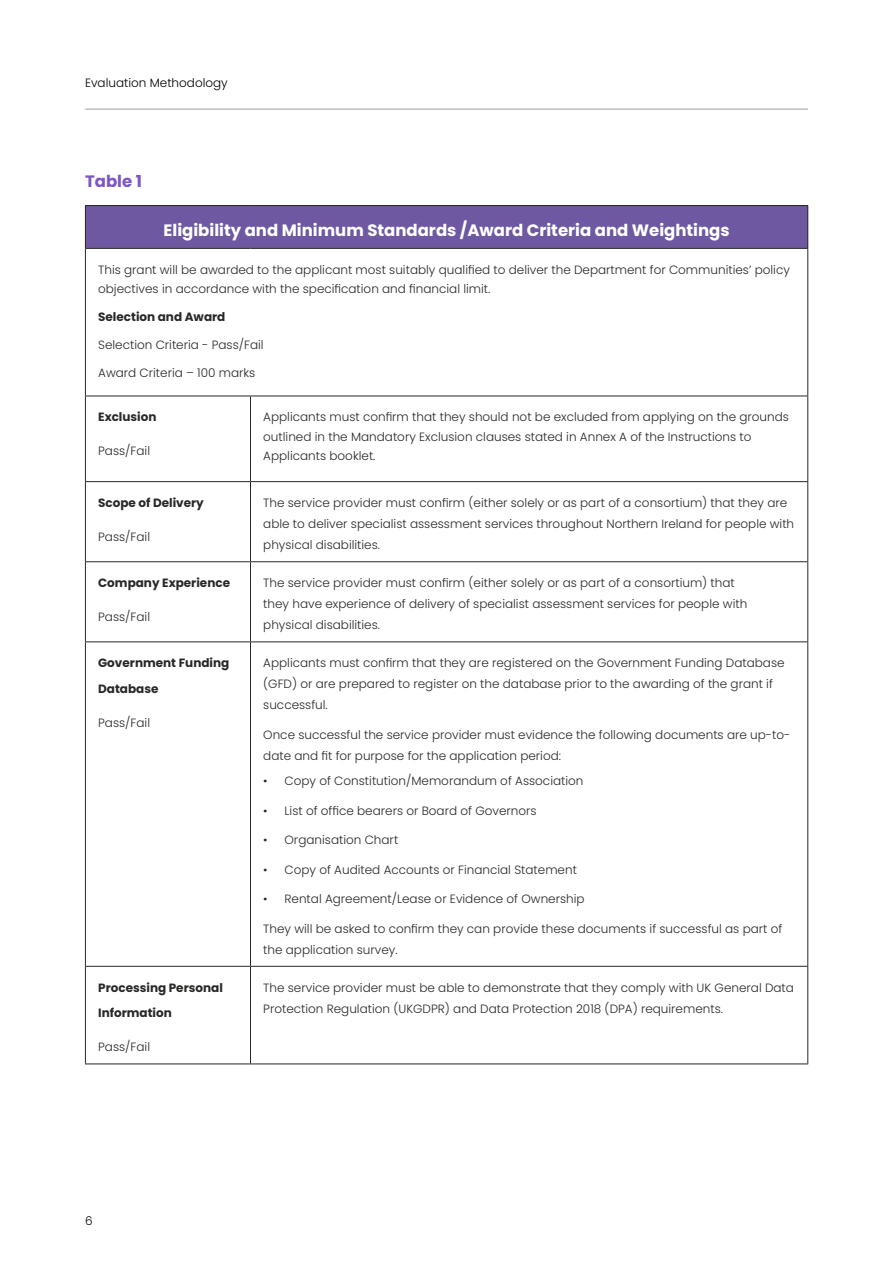
<style>
.page{position:relative;width:893px;height:1263px;background:#fff}
.page>*{position:absolute;margin:0;border:0;box-sizing:border-box;transform-origin:0 0}
.normal_copy{font:700 16.5px "Poppins";color:#fff}
.t1{font:700 16.5px "Poppins";color:#7c57c5}
.normal_copy-2{font:300 12px/21px "Poppins";color:#282827}
.normal_copy-3{font:700 12px/25.5px "Poppins";color:#282827}
.t2{font:300 12px "Poppins";color:#000}
</style>
<div class="page">
<hr style="left:85px;top:109px;width:722px;height:1px;background:#9d9d9c">
<div style="left:85px;top:206px;width:723px;height:42px;background:#6d58a1"></div>
<hr style="left:85px;top:205px;width:165px;height:1px;background:#282827">
<hr style="left:85px;top:206px;width:1px;height:42px;background:#282827">
<hr style="left:250px;top:205px;width:558px;height:1px;background:#282827">
<hr style="left:807px;top:206px;width:1px;height:42px;background:#282827">
<hr style="left:85px;top:248px;width:165px;height:1px;background:#282827">
<hr style="left:85px;top:249px;width:1px;height:147px;background:#282827">
<hr style="left:250px;top:248px;width:558px;height:1px;background:#282827">
<hr style="left:807px;top:249px;width:1px;height:147px;background:#282827">
<hr style="left:85px;top:396px;width:165px;height:1px;background:#282827">
<hr style="left:85px;top:396px;width:1px;height:85px;background:#282827">
<hr style="left:250px;top:396px;width:558px;height:1px;background:#282827">
<hr style="left:250px;top:396px;width:1px;height:85px;background:#282827">
<hr style="left:807px;top:396px;width:1px;height:85px;background:#282827">
<hr style="left:85px;top:481px;width:165px;height:1px;background:#282827">
<hr style="left:85px;top:482px;width:1px;height:79px;background:#282827">
<hr style="left:250px;top:481px;width:558px;height:1px;background:#282827">
<hr style="left:250px;top:482px;width:1px;height:79px;background:#282827">
<hr style="left:807px;top:482px;width:1px;height:79px;background:#282827">
<hr style="left:85px;top:561px;width:165px;height:1px;background:#282827">
<hr style="left:85px;top:562px;width:1px;height:79px;background:#282827">
<hr style="left:250px;top:561px;width:558px;height:1px;background:#282827">
<hr style="left:250px;top:562px;width:1px;height:79px;background:#282827">
<hr style="left:807px;top:562px;width:1px;height:79px;background:#282827">
<hr style="left:85px;top:641px;width:165px;height:1px;background:#282827">
<hr style="left:85px;top:642px;width:1px;height:324px;background:#282827">
<hr style="left:250px;top:641px;width:558px;height:1px;background:#282827">
<hr style="left:250px;top:642px;width:1px;height:324px;background:#282827">
<hr style="left:807px;top:642px;width:1px;height:324px;background:#282827">
<hr style="left:85px;top:966px;width:165px;height:1px;background:#282827">
<hr style="left:85px;top:967px;width:1px;height:96px;background:#282827">
<hr style="left:250px;top:966px;width:558px;height:1px;background:#282827">
<hr style="left:250px;top:967px;width:1px;height:96px;background:#282827">
<hr style="left:807px;top:967px;width:1px;height:96px;background:#282827">
<hr style="left:85px;top:1063px;width:165px;height:1px;background:#282827">
<hr style="left:250px;top:1063px;width:558px;height:1px;background:#282827">
<p class="t2" style="left:85px;top:76px;width:144px">Evaluation Methodology</p>
<h3 class="t1" style="left:85px;top:172px;width:58px">Table 1</h3>
<p class="normal_copy" style="left:164px;top:220px;width:568px">Eligibility and Minimum Standards /Award Criteria and Weightings</p>
<p class="normal_copy-2" style="left:98px;top:260px;width:693px;line-height:19.5px">This grant will be awarded to the applicant most suitably qualified to deliver the Department for Communities’ policy objectives in accordance with the specification and financial limit.</p>
<p class="normal_copy-3" style="left:98px;top:304px;width:129px">Selection and Award</p>
<p class="normal_copy-2" style="left:98px;top:335px;width:167px">Selection Criteria - Pass/Fail</p>
<p class="normal_copy-2" style="left:98px;top:363px;width:159px">Award Criteria – 100 marks</p>
<p class="normal_copy-3" style="left:98px;top:404px;width:60px">Exclusion</p>
<p class="normal_copy-2" style="left:98px;top:441px;width:53px">Pass/Fail</p>
<p class="normal_copy-2" style="left:263px;top:407px;width:527px;line-height:19.5px">Applicants must confirm that they should not be excluded from applying on the grounds outlined in the Mandatory Exclusion clauses stated in Annex A of the Instructions to<br>Applicants booklet.</p>
<p class="normal_copy-3" style="left:98px;top:490px;width:107px">Scope of Delivery</p>
<p class="normal_copy-2" style="left:98px;top:526px;width:53px">Pass/Fail</p>
<p class="normal_copy-3" style="left:98px;top:570px;width:133px">Company Experience</p>
<p class="normal_copy-2" style="left:98px;top:606px;width:53px">Pass/Fail</p>
<p class="normal_copy-3" style="left:98px;top:650px;width:133px">Government Funding<br>Database</p>
<p class="normal_copy-2" style="left:98px;top:712px;width:53px">Pass/Fail</p>
<p class="normal_copy-3" style="left:98px;top:975px;width:126px">Processing Personal<br>Information</p>
<p class="normal_copy-2" style="left:98px;top:1036px;width:53px">Pass/Fail</p>
<p class="normal_copy-2" style="left:263px;top:492px;width:532px">The service provider must confirm (either solely or as part of a consortium) that they are able to deliver specialist assessment services throughout Northern Ireland for people with physical disabilities.</p>
<p class="normal_copy-2" style="left:263px;top:572px;width:485px">The service provider must confirm (either solely or as part of a consortium) that they have experience of delivery of specialist assessment services for people with physical disabilities.</p>
<p class="normal_copy-2" style="left:263px;top:653px;width:523px">Applicants must confirm that they are registered on the Government Funding Database (GFD) or are prepared to register on the database prior to the awarding of the grant if successful.</p>
<p class="normal_copy-2" style="left:263px;top:724px;width:529px">Once successful the service provider must evidence the following documents are up-to&shy;date and fit for purpose for the application period:</p>
<p class="normal_copy-2" style="left:263px;top:770px;width:322px">• Copy of Constitution/Memorandum of Association</p>
<p class="normal_copy-2" style="left:263px;top:800px;width:275px">• List of office bearers or Board of Governors</p>
<p class="normal_copy-2" style="left:263px;top:829px;width:136px">• Organisation Chart</p>
<p class="normal_copy-2" style="left:263px;top:859px;width:315px">• Copy of Audited Accounts or Financial Statement</p>
<p class="normal_copy-2" style="left:263px;top:888px;width:323px">• Rental Agreement/Lease or Evidence of Ownership</p>
<p class="normal_copy-2" style="left:263px;top:918px;width:521px">They will be asked to confirm they can provide these documents if successful as part of the application survey.</p>
<p class="normal_copy-2" style="left:263px;top:977px;width:532px">The service provider must be able to demonstrate that they comply with UK General Data<br>Protection Regulation (UKGDPR) and Data Protection 2018 (DPA) requirements.</p>
<p class="t2" style="left:85px;top:1213px;width:9px">6</p>
</div>
